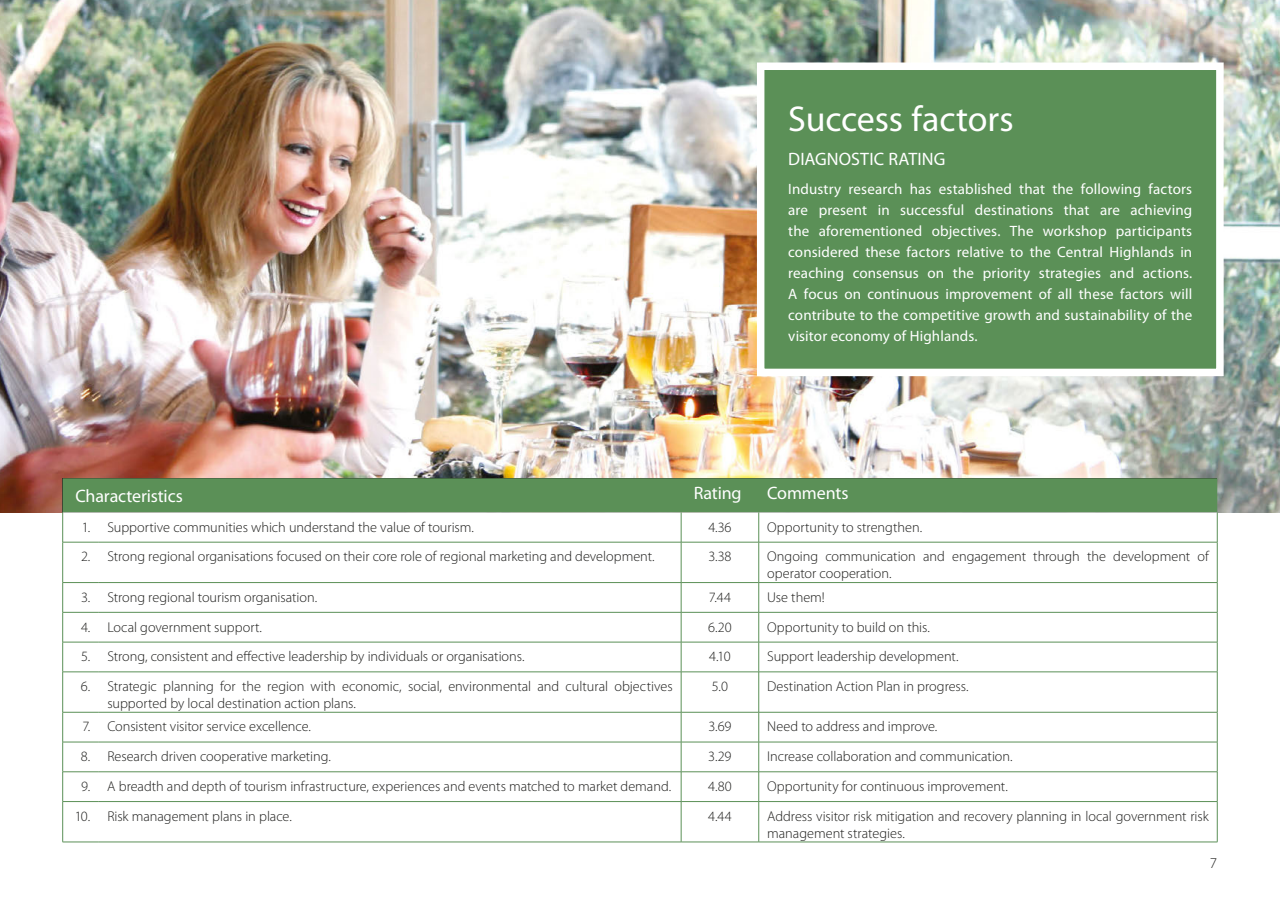
<style>
.page{position:relative;width:1280px;height:910px;background:#fff}
.page>*{position:absolute;margin:0;border:0;box-sizing:border-box;transform-origin:0 0}
.t1{font:36px "Myriad Pro";color:#fff}
.t2{font:18px "Myriad Pro";letter-spacing:-.005em;color:#fff}
.t3{font:15px/21px "Myriad Pro";letter-spacing:.01em;color:#fff;text-align:justify}
.t4{font:300 15px "Myriad Pro";color:#1d1d1b}
.t5{font:300 14.25px/17.1px "Myriad Pro";color:#1d1d1b}
</style>
<div class="page">
<img style="left:0;top:0;width:1280px;height:512px">
<div style="left:63px;top:478px;width:1154px;height:34px;background:#5b9057"></div>
<svg style="left:63px;top:512px;width:1154px;height:330px"></svg>
<div style="left:681px;top:583px;width:78px;height:29px;background:#fff"></div>
<div style="left:63px;top:712px;width:36px;height:30px;background:#fff"></div>
<hr style="left:1217px;top:512px;width:1px;height:30px;background:#5b9057">
<hr style="left:99px;top:542px;width:582px;height:1px;background:#5b9057">
<hr style="left:681px;top:542px;width:78px;height:1px;background:#5b9057">
<hr style="left:759px;top:542px;width:458px;height:1px;background:#5b9057">
<hr style="left:1217px;top:542px;width:1px;height:40px;background:#5b9057">
<hr style="left:99px;top:582px;width:582px;height:1px;background:#5b9057">
<hr style="left:681px;top:582px;width:78px;height:1px;background:#5b9057">
<svg style="left:681px;top:583px;width:1px;height:29px"></svg>
<hr style="left:759px;top:582px;width:458px;height:1px;background:#5b9057">
<svg style="left:758px;top:583px;width:1px;height:29px"></svg>
<svg style="left:1217px;top:583px;width:1px;height:29px"></svg>
<hr style="left:99px;top:612px;width:582px;height:1px;background:#5b9057">
<hr style="left:681px;top:612px;width:78px;height:1px;background:#5b9057">
<hr style="left:681px;top:612px;width:1px;height:30px;background:#5b9057">
<hr style="left:759px;top:612px;width:458px;height:1px;background:#5b9057">
<hr style="left:758px;top:612px;width:1px;height:30px;background:#5b9057">
<hr style="left:1217px;top:612px;width:1px;height:30px;background:#5b9057">
<hr style="left:99px;top:642px;width:582px;height:1px;background:#5b9057">
<hr style="left:681px;top:642px;width:78px;height:1px;background:#5b9057">
<hr style="left:681px;top:642px;width:1px;height:30px;background:#5b9057">
<hr style="left:759px;top:642px;width:458px;height:1px;background:#5b9057">
<hr style="left:758px;top:642px;width:1px;height:30px;background:#5b9057">
<hr style="left:1217px;top:642px;width:1px;height:30px;background:#5b9057">
<hr style="left:99px;top:672px;width:582px;height:1px;background:#5b9057">
<hr style="left:681px;top:672px;width:78px;height:1px;background:#5b9057">
<hr style="left:681px;top:672px;width:1px;height:40px;background:#5b9057">
<hr style="left:759px;top:672px;width:458px;height:1px;background:#5b9057">
<hr style="left:758px;top:672px;width:1px;height:40px;background:#5b9057">
<hr style="left:1217px;top:672px;width:1px;height:40px;background:#5b9057">
<hr style="left:99px;top:712px;width:582px;height:1px;background:#5b9057">
<hr style="left:681px;top:712px;width:78px;height:1px;background:#5b9057">
<hr style="left:681px;top:712px;width:1px;height:30px;background:#5b9057">
<hr style="left:759px;top:712px;width:458px;height:1px;background:#5b9057">
<hr style="left:758px;top:712px;width:1px;height:30px;background:#5b9057">
<hr style="left:1217px;top:712px;width:1px;height:30px;background:#5b9057">
<hr style="left:99px;top:742px;width:582px;height:1px;background:#5b9057">
<hr style="left:681px;top:742px;width:78px;height:1px;background:#5b9057">
<hr style="left:681px;top:742px;width:1px;height:30px;background:#5b9057">
<hr style="left:759px;top:742px;width:458px;height:1px;background:#5b9057">
<hr style="left:758px;top:742px;width:1px;height:30px;background:#5b9057">
<hr style="left:1217px;top:742px;width:1px;height:30px;background:#5b9057">
<hr style="left:99px;top:771px;width:582px;height:1px;background:#5b9057">
<hr style="left:681px;top:771px;width:78px;height:1px;background:#5b9057">
<svg style="left:681px;top:772px;width:1px;height:29px"></svg>
<hr style="left:759px;top:771px;width:458px;height:1px;background:#5b9057">
<svg style="left:758px;top:772px;width:1px;height:29px"></svg>
<svg style="left:1217px;top:772px;width:1px;height:29px"></svg>
<hr style="left:99px;top:801px;width:582px;height:1px;background:#5b9057">
<hr style="left:681px;top:801px;width:78px;height:1px;background:#5b9057">
<hr style="left:681px;top:802px;width:1px;height:40px;background:#5b9057">
<hr style="left:759px;top:801px;width:458px;height:1px;background:#5b9057">
<hr style="left:758px;top:802px;width:1px;height:40px;background:#5b9057">
<hr style="left:1217px;top:802px;width:1px;height:40px;background:#5b9057">
<hr style="left:99px;top:842px;width:582px;height:1px;background:#5b9057">
<hr style="left:681px;top:842px;width:78px;height:1px;background:#5b9057">
<hr style="left:759px;top:842px;width:458px;height:1px;background:#5b9057">
<hr style="left:62px;top:512px;width:1px;height:30px;background:#5b9057">
<hr style="left:63px;top:542px;width:36px;height:1px;background:#5b9057">
<hr style="left:62px;top:542px;width:1px;height:40px;background:#5b9057">
<hr style="left:63px;top:582px;width:36px;height:1px;background:#5b9057">
<svg style="left:62px;top:583px;width:1px;height:29px"></svg>
<hr style="left:63px;top:612px;width:36px;height:1px;background:#5b9057">
<hr style="left:62px;top:612px;width:1px;height:30px;background:#5b9057">
<hr style="left:63px;top:642px;width:36px;height:1px;background:#5b9057">
<hr style="left:62px;top:642px;width:1px;height:30px;background:#5b9057">
<hr style="left:63px;top:672px;width:36px;height:1px;background:#5b9057">
<hr style="left:62px;top:672px;width:1px;height:40px;background:#5b9057">
<hr style="left:63px;top:712px;width:36px;height:1px;background:#5b9057">
<hr style="left:62px;top:712px;width:1px;height:30px;background:#5b9057">
<hr style="left:63px;top:742px;width:36px;height:1px;background:#5b9057">
<hr style="left:62px;top:742px;width:1px;height:30px;background:#5b9057">
<hr style="left:63px;top:771px;width:36px;height:1px;background:#5b9057">
<svg style="left:62px;top:772px;width:1px;height:29px"></svg>
<hr style="left:63px;top:801px;width:36px;height:1px;background:#5b9057">
<hr style="left:62px;top:802px;width:1px;height:40px;background:#5b9057">
<hr style="left:63px;top:842px;width:36px;height:1px;background:#5b9057">
<hr style="left:681px;top:512px;width:1px;height:30px;background:#5b9057">
<hr style="left:758px;top:512px;width:1px;height:30px;background:#5b9057">
<hr style="left:681px;top:542px;width:1px;height:40px;background:#5b9057">
<hr style="left:758px;top:542px;width:1px;height:40px;background:#5b9057">
<div style="left:757px;top:63px;width:467px;height:313px;background:#5b9057;border:8px solid #fff"></div>
<h1 class="t1" style="left:788px;top:97px;width:227px">Success factors</h1>
<p class="t2" style="left:788px;top:147px;width:159px">DIAGNOSTIC RATING</p>
<p class="t3" style="left:788px;top:178px;width:405px">Industry research has established that the following factors are present in successful destinations that are achieving the aforementioned objectives. The workshop participants considered these factors relative to the Central Highlands in reaching consensus on the priority strategies and actions.<br>A focus on continuous improvement of all these factors will contribute to the competitive growth and sustainability of the visitor economy of Highlands.</p>
<p class="t2" style="left:75px;top:485px;width:109px">Characteristics</p>
<p class="t2" style="left:694px;top:482px;width:49px">Rating</p>
<p class="t2" style="left:767px;top:482px;width:83px">Comments</p>
<p class="t5" style="left:82px;top:518px;width:394px">1. Supportive communities which understand the value of tourism.</p>
<p class="t5" style="left:708px;top:518px;width:25px">4.36</p>
<p class="t5" style="left:767px;top:518px;width:156px">Opportunity to strengthen.</p>
<p class="t5" style="left:81px;top:548px;width:575px">2. Strong regional organisations focused on their core role of regional marketing and development.</p>
<p class="t5" style="left:708px;top:548px;width:25px">3.38</p>
<p class="t5" style="left:767px;top:548px;width:443px">Ongoing communication and engagement through the development of operator cooperation.</p>
<p class="t5" style="left:81px;top:588px;width:238px">3. Strong regional tourism organisation.</p>
<p class="t5" style="left:709px;top:588px;width:24px">7.44</p>
<p class="t5" style="left:767px;top:588px;width:59px">Use them!</p>
<p class="t5" style="left:81px;top:618px;width:183px">4. Local government support.</p>
<p class="t5" style="left:708px;top:618px;width:25px">6.20</p>
<p class="t5" style="left:767px;top:618px;width:164px">Opportunity to build on this.</p>
<p class="t5" style="left:81px;top:648px;width:445px">5. Strong, consistent and effective leadership by individuals or organisations.</p>
<p class="t5" style="left:709px;top:648px;width:23px">4.10</p>
<p class="t5" style="left:767px;top:648px;width:193px">Support leadership development.</p>
<p class="t5" style="left:107px;top:678px;width:567px;text-indent:-26px">6. Strategic planning for the region with economic, social, environmental and cultural objectives supported by local destination action plans.</p>
<p class="t5" style="left:712px;top:678px;width:18px">5.0</p>
<p class="t5" style="left:767px;top:678px;width:203px">Destination Action Plan in progress.</p>
<p class="t5" style="left:82px;top:718px;width:230px">7. Consistent visitor service excellence.</p>
<p class="t5" style="left:708px;top:718px;width:25px">3.69</p>
<p class="t5" style="left:767px;top:718px;width:172px">Need to address and improve.</p>
<p class="t5" style="left:81px;top:748px;width:252px">8. Research driven cooperative marketing.</p>
<p class="t5" style="left:708px;top:748px;width:25px">3.29</p>
<p class="t5" style="left:767px;top:748px;width:247px">Increase collaboration and communication.</p>
<p class="t5" style="left:81px;top:778px;width:591px">9. A breadth and depth of tourism infrastructure, experiences and events matched to market demand.</p>
<p class="t5" style="left:708px;top:778px;width:25px">4.80</p>
<p class="t5" style="left:767px;top:778px;width:242px">Opportunity for continuous improvement.</p>
<p class="t5" style="left:75px;top:807px;width:219px">10. Risk management plans in place.</p>
<p class="t5" style="left:708px;top:807px;width:25px">4.44</p>
<p class="t5" style="left:767px;top:807px;width:443px">Address visitor risk mitigation and recovery planning in local government risk management strategies.</p>
<p class="t4" style="left:1210px;top:854px;width:9px">7</p>
</div>
